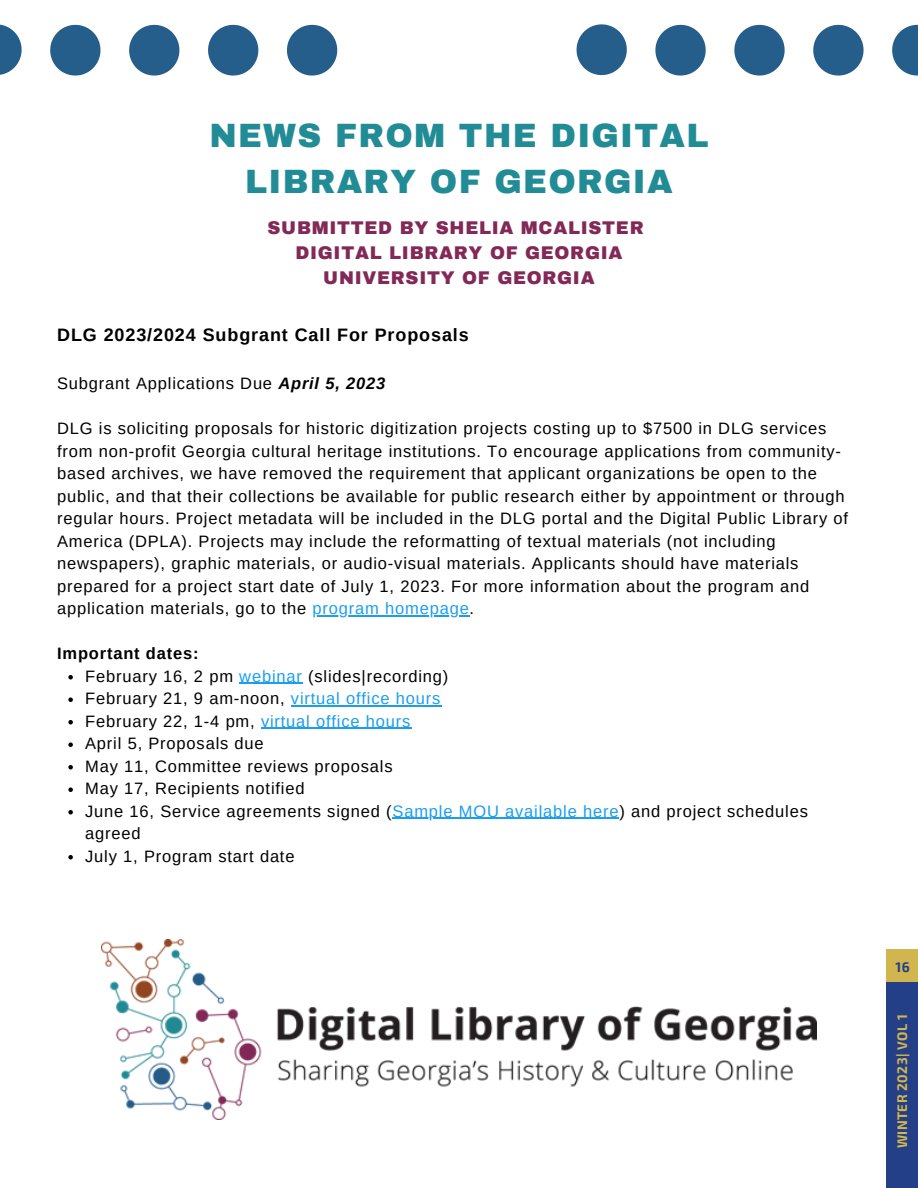
<style>
.page{position:relative;width:918px;height:1188px;background:#fff}
.page>*{position:absolute;margin:0;border:0;box-sizing:border-box;transform-origin:0 0}
.t1{font:900 33px/46.2px "Archivo";letter-spacing:.04em;color:#228c96;text-align:center}
.t2{font:900 18px/24.8px "Archivo";letter-spacing:.04em;color:#822957;text-align:center}
.t3{font:700 18px "Arimo";letter-spacing:.05em;color:#000}
.t4{font:16.5px/22.5px "Arimo";letter-spacing:.05em;color:#000}
.t5{font:700 16.5px "Arimo";letter-spacing:.05em;color:#000}
.t6{font:700 13.65px "Exo 2";letter-spacing:.03em;color:#d1b54e}
.t7{font:700 13.65px "Exo 2";color:#233f87}
.s1{font-weight:700;font-style:italic}
.s2{color:#1b9df0}
</style>
<div class="page">
<div style="left:886px;top:982px;width:32px;height:206px;background:#233f87"></div>
<div style="left:886px;top:950px;width:32px;height:32px;background:#d1b54e"></div>
<svg style="left:68px;top:675px;width:5px;height:4px"></svg>
<hr style="left:239px;top:683px;width:64px;height:1px;background:#1b9df0">
<svg style="left:68px;top:697px;width:5px;height:5px"></svg>
<hr style="left:291px;top:705px;width:150px;height:1px;background:#1b9df0">
<svg style="left:68px;top:720px;width:5px;height:4px"></svg>
<hr style="left:261px;top:728px;width:150px;height:1px;background:#1b9df0">
<svg style="left:68px;top:742px;width:5px;height:5px"></svg>
<svg style="left:68px;top:765px;width:5px;height:4px"></svg>
<svg style="left:68px;top:787px;width:5px;height:5px"></svg>
<svg style="left:68px;top:810px;width:5px;height:4px"></svg>
<hr style="left:393px;top:818px;width:226px;height:1px;background:#1b9df0">
<svg style="left:68px;top:855px;width:5px;height:4px"></svg>
<hr style="left:313px;top:615px;width:157px;height:1px;background:#1b9df0">
<img style="left:102px;top:940px;width:714px;height:180px">
<svg style="left:0;top:24px;width:22px;height:51px"></svg>
<svg style="left:50px;top:25px;width:50px;height:51px"></svg>
<svg style="left:129px;top:25px;width:50px;height:51px"></svg>
<svg style="left:208px;top:25px;width:50px;height:51px"></svg>
<svg style="left:287px;top:25px;width:50px;height:51px"></svg>
<svg style="left:577px;top:24px;width:50px;height:51px"></svg>
<svg style="left:655px;top:25px;width:51px;height:51px"></svg>
<svg style="left:734px;top:25px;width:51px;height:51px"></svg>
<svg style="left:813px;top:25px;width:51px;height:51px"></svg>
<svg style="left:892px;top:25px;width:26px;height:51px"></svg>
<h1 class="t1" style="left:209px;top:113px;width:501px">NEWS FROM THE DIGITAL<br>LIBRARY OF GEORGIA</h1>
<p class="t2" style="left:268px;top:216px;width:378px">SUBMITTED BY SHELIA MCALISTER<br>DIGITAL LIBRARY OF GEORGIA<br>UNIVERSITY OF GEORGIA</p>
<p class="t3" style="left:57px;top:325px;width:413px">DLG 2023/2024 Subgrant Call For Proposals</p>
<p class="t4" style="left:57px;top:372px;width:330px">Subgrant Applications Due <span class="s1">April 5, 2023</span></p>
<p class="t4" style="left:57px;top:417px;width:793px">DLG is soliciting proposals for historic digitization projects costing up to $7500 in DLG services from non-profit Georgia cultural heritage institutions. To encourage applications from community&shy;based archives, we have removed the requirement that applicant organizations be open to the public, and that their collections be available for public research either by appointment or through regular hours. Project metadata will be included in the DLG portal and the Digital Public Library of America (DPLA). Projects may include the reformatting of textual materials (not including newspapers), graphic materials, or audio-visual materials. Applicants should have materials prepared for a project start date of July 1, 2023. For more information about the program and application materials, go to the <span class="s2">program homepage</span>.</p>
<p class="t5" style="left:57px;top:644px;width:143px">Important dates:</p>
<p class="t4" style="left:85px;top:665px;width:724px">February 16, 2 pm <span class="s2">webinar</span> (slides|recording)<br>February 21, 9 am-noon, <span class="s2">virtual office hours<br></span>February 22, 1-4 pm, <span class="s2">virtual office hours<br></span>April 5, Proposals due<br>May 11, Committee reviews proposals<br>May 17, Recipients notified<br>June 16, Service agreements signed (<span class="s2">Sample MOU available here</span>) and project schedules agreed<br>July 1, Program start date</p>
<p class="t7" style="left:896px;top:958px;width:16px">16</p>
<p class="t6" style="left:893px;top:1148px;width:135px;rotate:-90deg">WINTER 2023| VOL 1</p>
</div>
